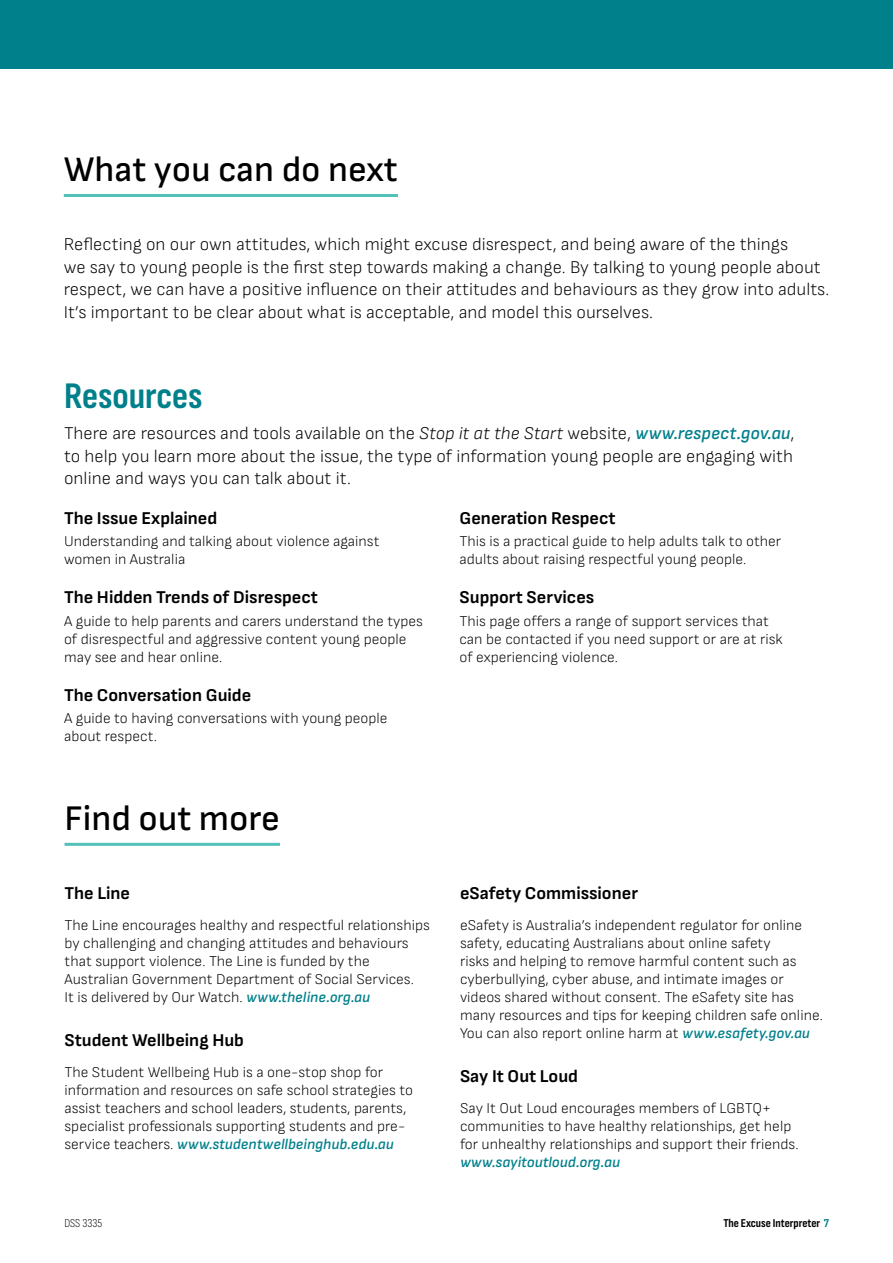
<style>
.page{position:relative;width:893px;height:1263px;background:#fff}
.page>*{position:absolute;margin:0;border:0;box-sizing:border-box;transform-origin:0 0}
.H2_Resources_head{font:700 37.5px "Sofia Sans Condensed";color:#00808b}
.H2_Final_doc_subtitle{font:500 36px "Sofia Sans";color:#000}
.P_Intro{font:300 18px/22.5px "Sofia Sans";color:#000}
.P_Body{font:300 18px/22.5px "Sofia Sans";color:#000;text-align:justify}
.H4_Heading_4{font:700 18px "Sofia Sans";color:#000}
.P_Body-2{font:300 15px/18px "Sofia Sans";color:#000}
.t1{font:700 12px "Sofia Sans Condensed";color:#000}
.P_Body-3{font:300 12px "Sofia Sans Condensed";color:#000}
.s1{font-style:italic}
.s2{font-weight:600;font-style:italic;color:#00808b}
.s3{color:#00808b}
</style>
<div class="page">
<div style="left:0;top:0;width:893px;height:68px;background:#00808b"></div>
<hr style="left:64px;top:194px;width:334px;height:3px;background:#51c1b9">
<hr style="left:65px;top:843px;width:215px;height:3px;background:#51c1b9">
<h2 class="H2_Final_doc_subtitle" style="left:64px;top:149px;width:336px">What you can do next</h2>
<p class="P_Intro" style="left:64px;top:233px;width:767px">Reflecting on our own attitudes, which might excuse disrespect, and being aware of the things<br>we say to young people is the first step towards making a change. By talking to young people about respect, we can have a positive influence on their attitudes and behaviours as they grow into adults.<br>It’s important to be clear about what is acceptable, and model this ourselves.</p>
<h2 class="H2_Resources_head" style="left:64px;top:374px;width:140px">Resources</h2>
<p class="P_Body" style="left:64px;top:422px;width:732px">There are resources and tools available on the <span class="s1">Stop it at the Start</span> website, <span class="s2">www.respect.gov.au</span>, to help you learn more about the issue, the type of information young people are engaging with online and ways you can talk about it.</p>
<h3 class="H4_Heading_4" style="left:64px;top:507px;width:155px">The Issue Explained</h3>
<p class="P_Body-2" style="left:64px;top:532px;width:317px">Understanding and talking about violence against women in Australia</p>
<h3 class="H4_Heading_4" style="left:64px;top:587px;width:255px">The Hidden Trends of Disrespect</h3>
<p class="P_Body-2" style="left:64px;top:611px;width:360px">A guide to help parents and carers understand the types of disrespectful and aggressive content young people may see and hear online.</p>
<h3 class="H4_Heading_4" style="left:64px;top:685px;width:189px">The Conversation Guide</h3>
<p class="P_Body-2" style="left:64px;top:709px;width:325px">A guide to having conversations with young people about respect.</p>
<h3 class="H4_Heading_4" style="left:460px;top:507px;width:158px">Generation Respect</h3>
<p class="P_Body-2" style="left:460px;top:532px;width:323px">This is a practical guide to help adults talk to other adults about raising respectful young people.</p>
<h3 class="H4_Heading_4" style="left:460px;top:587px;width:136px">Support Services</h3>
<p class="P_Body-2" style="left:460px;top:611px;width:325px">This page offers a range of support services that can be contacted if you need support or are at risk of experiencing violence.</p>
<h2 class="H2_Final_doc_subtitle" style="left:65px;top:797px;width:217px">Find out more</h2>
<h3 class="H4_Heading_4" style="left:65px;top:883px;width:67px">The Line</h3>
<p class="P_Body-2" style="left:65px;top:916px;width:367px">The Line encourages healthy and respectful relationships by challenging and changing attitudes and behaviours that support violence. The Line is funded by the Australian Government Department of Social Services.<br>It is delivered by Our Watch. <span class="s2">www.theline.org.au</span></p>
<h3 class="H4_Heading_4" style="left:65px;top:1029px;width:181px">Student Wellbeing Hub</h3>
<p class="P_Body-2" style="left:65px;top:1063px;width:350px">The Student Wellbeing Hub is a one-stop shop for information and resources on safe school strategies to assist teachers and school leaders, students, parents, specialist professionals supporting students and pre&shy;service teachers. <span class="s2">www.studentwellbeinghub.edu.au</span></p>
<p class="P_Body-3" style="left:65px;top:1216px;width:39px">DSS 3335</p>
<h3 class="H4_Heading_4" style="left:460px;top:883px;width:179px">eSafety Commissioner</h3>
<p class="P_Body-2" style="left:460px;top:916px;width:364px">eSafety is Australia’s independent regulator for online safety, educating Australians about online safety<br>risks and helping to remove harmful content such as cyberbullying, cyber abuse, and intimate images or videos shared without consent. The eSafety site has many resources and tips for keeping children safe online.<br>You can also report online harm at <span class="s2">www.esafety.gov.au</span></p>
<h3 class="H4_Heading_4" style="left:460px;top:1065px;width:120px">Say It Out Loud</h3>
<p class="P_Body-2" style="left:460px;top:1099px;width:340px">Say It Out Loud encourages members of LGBTQ+ communities to have healthy relationships, get help for unhealthy relationships and support their friends. <span class="s2">www.sayitoutloud.org.au</span></p>
<p class="t1" style="left:723px;top:1216px;width:107px">The Excuse Interpreter <span class="s3">7</span></p>
</div>
